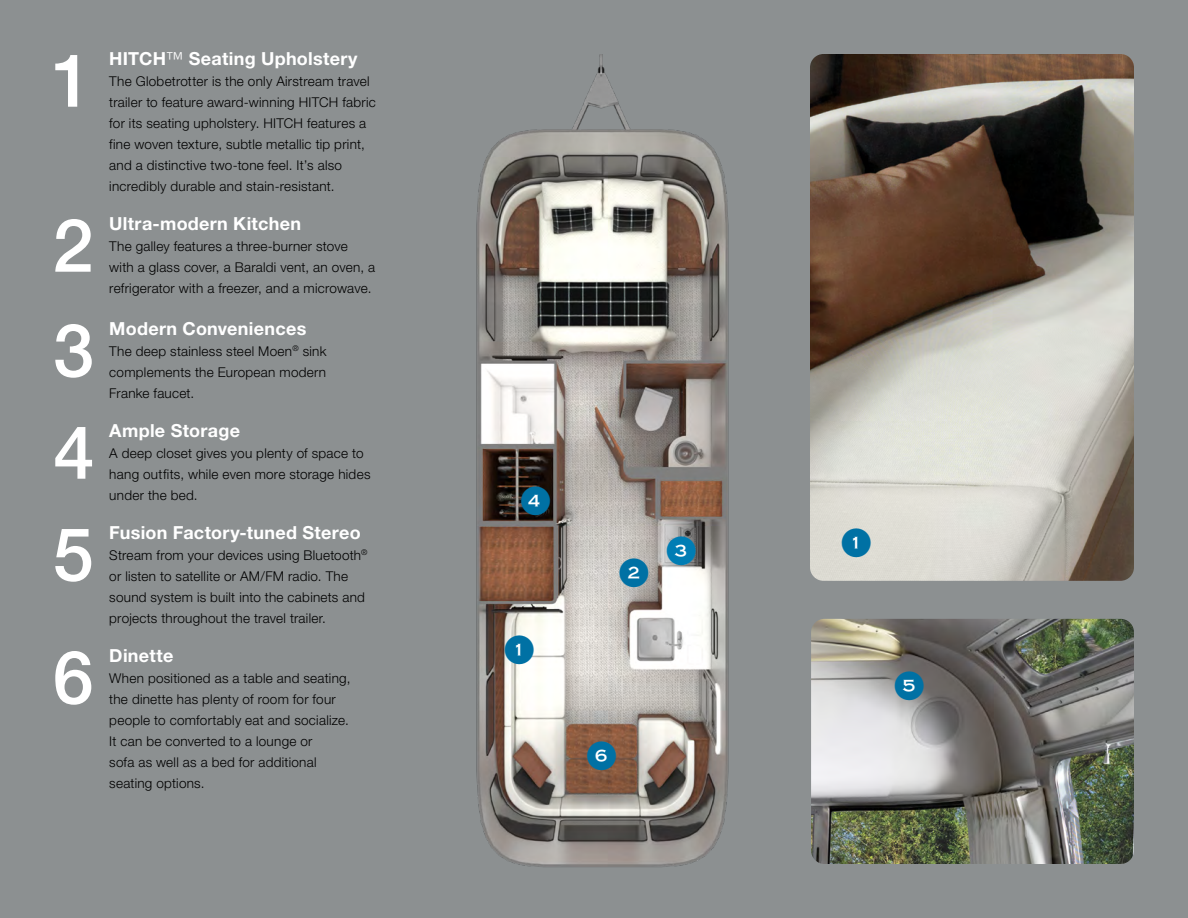
<style>
.page{position:relative;width:1188px;height:918px;background:#8c9091}
.page>*{position:absolute;margin:0;border:0;box-sizing:border-box;transform-origin:0 0}
.t1{font:500 73.8px "Helvetica Neue LT Std";color:#fff}
.t2{font:700 18px "Helvetica Neue LT Std";letter-spacing:.015em;color:#fff}
.t3{font:300 13.5px/21px "Helvetica Neue LT Std";letter-spacing:.02em;color:#000}
.s1{font-weight:300}
</style>
<div class="page">
<img style="left:476px;top:54px;width:253px;height:813px">
<img style="left:810px;top:54px;width:324px;height:527px">
<img style="left:811px;top:619px;width:323px;height:245px">
<svg style="left:505px;top:635px;width:29px;height:29px"></svg>
<svg style="left:620px;top:559px;width:28px;height:29px"></svg>
<svg style="left:587px;top:741px;width:29px;height:29px"></svg>
<svg style="left:842px;top:528px;width:29px;height:29px"></svg>
<svg style="left:895px;top:671px;width:29px;height:29px"></svg>
<svg style="left:667px;top:537px;width:29px;height:29px"></svg>
<svg style="left:521px;top:486px;width:29px;height:29px"></svg>
<h1 class="t1" style="left:51px;top:36px;width:43px">1</h1>
<h2 class="t2" style="left:109px;top:47px;width:250px">HITCH<span class="s1">™</span> Seating Upholstery</h2>
<p class="t3" style="left:109px;top:70px;width:268px">The Globetrotter is the only Airstream travel trailer to feature award-winning HITCH fabric for its seating upholstery. HITCH features a fine woven texture, subtle metallic tip print, and a distinctive two-tone feel. It’s also incredibly durable and stain-resistant.</p>
<h1 class="t1" style="left:52px;top:201px;width:43px">2</h1>
<h2 class="t2" style="left:109px;top:212px;width:193px">Ultra-modern Kitchen</h2>
<p class="t3" style="left:109px;top:235px;width:267px">The galley features a three-burner stove with a glass cover, a Baraldi vent, an oven, a refrigerator with a freezer, and a microwave.</p>
<h1 class="t1" style="left:53px;top:306px;width:43px">3</h1>
<h2 class="t2" style="left:109px;top:317px;width:199px">Modern Conveniences</h2>
<p class="t3" style="left:109px;top:340px;width:219px;text-align:justify">The deep stainless steel Moen<sup>®</sup> sink complements the European modern Franke faucet.</p>
<h1 class="t1" style="left:54px;top:408px;width:43px">4</h1>
<h2 class="t2" style="left:109px;top:419px;width:132px">Ample Storage</h2>
<p class="t3" style="left:109px;top:442px;width:263px">A deep closet gives you plenty of space to hang outfits, while even more storage hides under the bed.</p>
<h1 class="t1" style="left:53px;top:510px;width:43px">5</h1>
<h2 class="t2" style="left:109px;top:521px;width:253px">Fusion Factory-tuned Stereo</h2>
<p class="t3" style="left:109px;top:544px;width:260px">Stream from your devices using Bluetooth<sup>® </sup>or listen to satellite or AM/FM radio. The sound system is built into the cabinets and projects throughout the travel trailer.</p>
<h1 class="t1" style="left:53px;top:633px;width:43px">6</h1>
<h2 class="t2" style="left:109px;top:644px;width:66px">Dinette</h2>
<p class="t3" style="left:109px;top:667px;width:243px">When positioned as a table and seating, the dinette has plenty of room for four people to comfortably eat and socialize.<br>It can be converted to a lounge or<br>sofa as well as a bed for additional seating options.</p>
</div>
